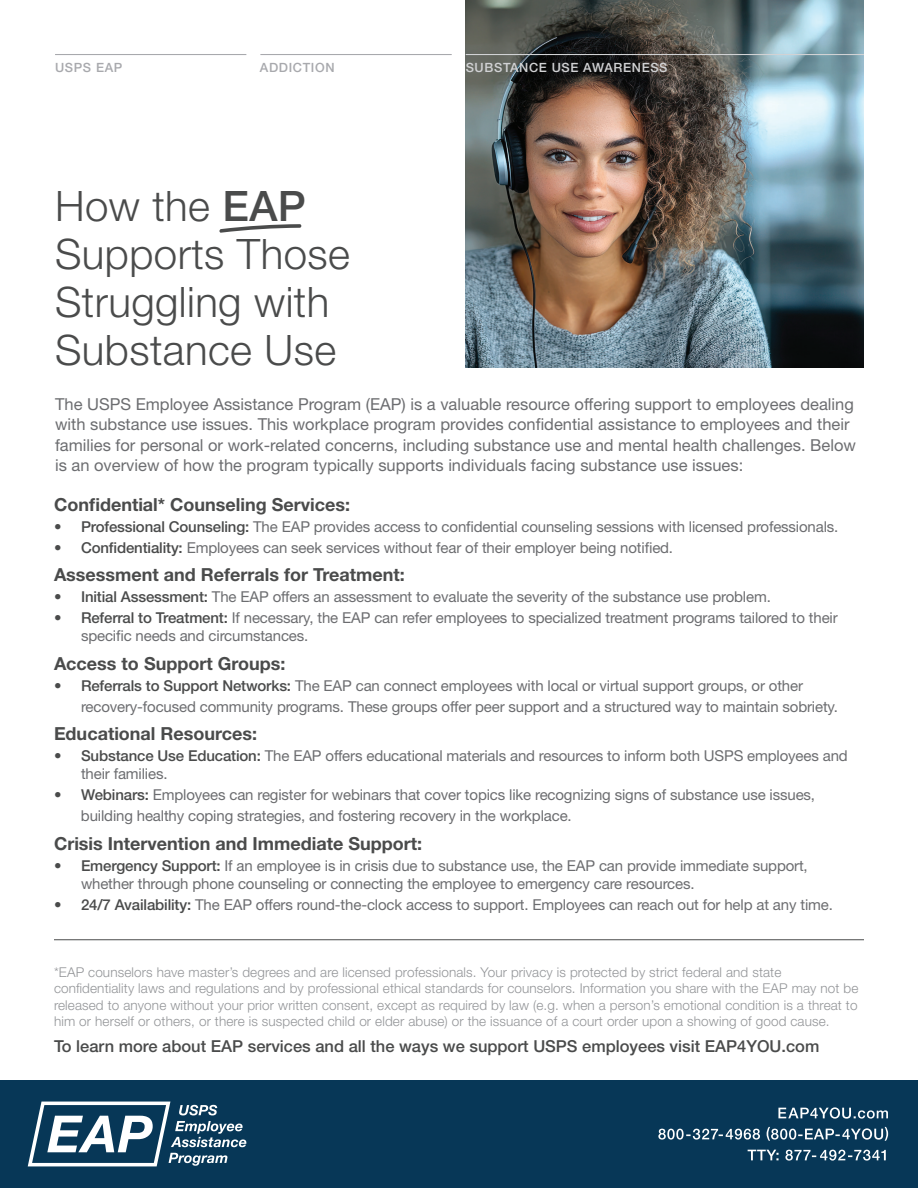
<style>
.page{position:relative;width:918px;height:1188px;background:#fff}
.page>*{position:absolute;margin:0;border:0;box-sizing:border-box;transform-origin:0 0}
.t1{font:300 42px/48px "Helvetica Neue LT Std";letter-spacing:.01em;color:#4a4b4b}
.t2{font:700 18px "Helvetica Neue LT Std";color:#4a4b4b}
.t3{font:16.5px/20.2px "Helvetica Neue LT Std";color:#6c6d70}
.t4{font:500 16.5px "Helvetica Neue LT Std";color:#4a4b4b}
.t5{font:15px/18px "Helvetica Neue LT Std";letter-spacing:-.01em;color:#6c6d70}
.t6{font:300 13.5px/16.5px "Helvetica Neue LT Std";letter-spacing:.01em;color:#939598}
.t7{font:500 12.75px "Helvetica Neue LT Std";letter-spacing:.05em;color:#d1d2d4}
.t8{font:500 12.75px "Helvetica Neue LT Std";letter-spacing:.05em;color:#a8a9ad}
.s1{font-weight:500}
.s2{font-weight:500;color:#4a4b4b}
</style>
<div class="page">
<div style="left:0;top:1080px;width:918px;height:108px;background:#073757"></div>
<svg style="left:28px;top:1102px;width:218px;height:64px"></svg>
<svg style="left:748px;top:1150px;width:138px;height:11px"></svg>
<svg style="left:658px;top:1127px;width:230px;height:14px"></svg>
<svg style="left:778px;top:1107px;width:110px;height:12px"></svg>
<img style="left:466px;top:0;width:398px;height:367px">
<hr style="left:55px;top:54px;width:191px;height:1px;background:#a8a9ad">
<hr style="left:260px;top:54px;width:192px;height:1px;background:#a8a9ad">
<hr style="left:466px;top:54px;width:398px;height:1px;background:#d1d2d4">
<svg style="left:219px;top:224px;width:83px;height:9px"></svg>
<hr style="left:54px;top:939px;width:810px;height:1px;background:#4a4b4b">
<p class="t8" style="left:55px;top:60px;width:69px">USPS EAP</p>
<p class="t8" style="left:260px;top:60px;width:76px">ADDICTION</p>
<p class="t7" style="left:466px;top:60px;width:203px">SUBSTANCE USE AWARENESS</p>
<h1 class="t1" style="left:55px;top:181px;width:296px">How the <span class="s1">EAP<br></span>Supports Those<br>Struggling with<br>Substance Use</h1>
<p class="t3" style="left:55px;top:394px;width:802px">The USPS Employee Assistance Program (EAP) is a valuable resource offering support to employees dealing with substance use issues. This workplace program provides confidential assistance to employees and their families for personal or work-related concerns, including substance use and mental health challenges. Below is an overview of how the program typically supports individuals facing substance use issues:</p>
<p class="t2" style="left:54px;top:493px;width:298px">Confidential* Counseling Services:</p>
<p class="t5" style="left:54px;top:517px;width:786px"><span class="s2">• Professional Counseling:</span> The EAP provides access to confidential counseling sessions with licensed professionals.</p>
<p class="t5" style="left:54px;top:538px;width:621px"><span class="s2">• Confidentiality:</span> Employees can seek services without fear of their employer being notified.</p>
<p class="t2" style="left:54px;top:564px;width:352px">Assessment and Referrals for Treatment:</p>
<p class="t5" style="left:54px;top:588px;width:718px"><span class="s2">• Initial Assessment:</span> The EAP offers an assessment to evaluate the severity of the substance use problem.</p>
<p class="t5" style="left:81px;top:609px;width:758px;text-indent:-27px"><span class="s2">• Referral to Treatment:</span> If necessary, the EAP can refer employees to specialized treatment programs tailored to their specific needs and circumstances.</p>
<p class="t2" style="left:54px;top:652px;width:233px">Access to Support Groups:</p>
<p class="t5" style="left:81px;top:675px;width:759px;line-height:21px;text-indent:-27px"><span class="s2">• Referrals to Support Networks:</span> The EAP can connect employees with local or virtual support groups, or other recovery-focused community programs. These groups offer peer support and a structured way to maintain sobriety.</p>
<p class="t2" style="left:54px;top:723px;width:205px">Educational Resources:</p>
<p class="t5" style="left:81px;top:747px;width:768px;text-indent:-27px"><span class="s2">• Substance Use Education:</span> The EAP offers educational materials and resources to inform both USPS employees and their families.</p>
<p class="t5" style="left:81px;top:784px;width:736px;line-height:21px;text-indent:-27px"><span class="s2">• Webinars:</span> Employees can register for webinars that cover topics like recognizing signs of substance use issues, building healthy coping strategies, and fostering recovery in the workplace.</p>
<p class="t2" style="left:54px;top:832px;width:370px">Crisis Intervention and Immediate Support:</p>
<p class="t5" style="left:81px;top:856px;width:728px;text-indent:-27px"><span class="s2">• Emergency Support:</span> If an employee is in crisis due to substance use, the EAP can provide immediate support, whether through phone counseling or connecting the employee to emergency care resources.</p>
<p class="t5" style="left:54px;top:895px;width:780px"><span class="s2">• 24/7 Availability:</span> The EAP offers round-the-clock access to support. Employees can reach out for help at any time.</p>
<p class="t6" style="left:54px;top:963px;width:806px">*EAP counselors have master’s degrees and are licensed professionals. Your privacy is protected by strict federal and state confidentiality laws and regulations and by professional ethical standards for counselors. Information you share with the EAP may not be released to anyone without your prior written consent, except as required by law (e.g. when a person’s emotional condition is a threat to him or herself or others, or there is suspected child or elder abuse) or the issuance of a court order upon a showing of good cause.</p>
<p class="t4" style="left:54px;top:1036px;width:767px">To learn more about EAP services and all the ways we support USPS employees visit EAP4YOU.com</p>
</div>
